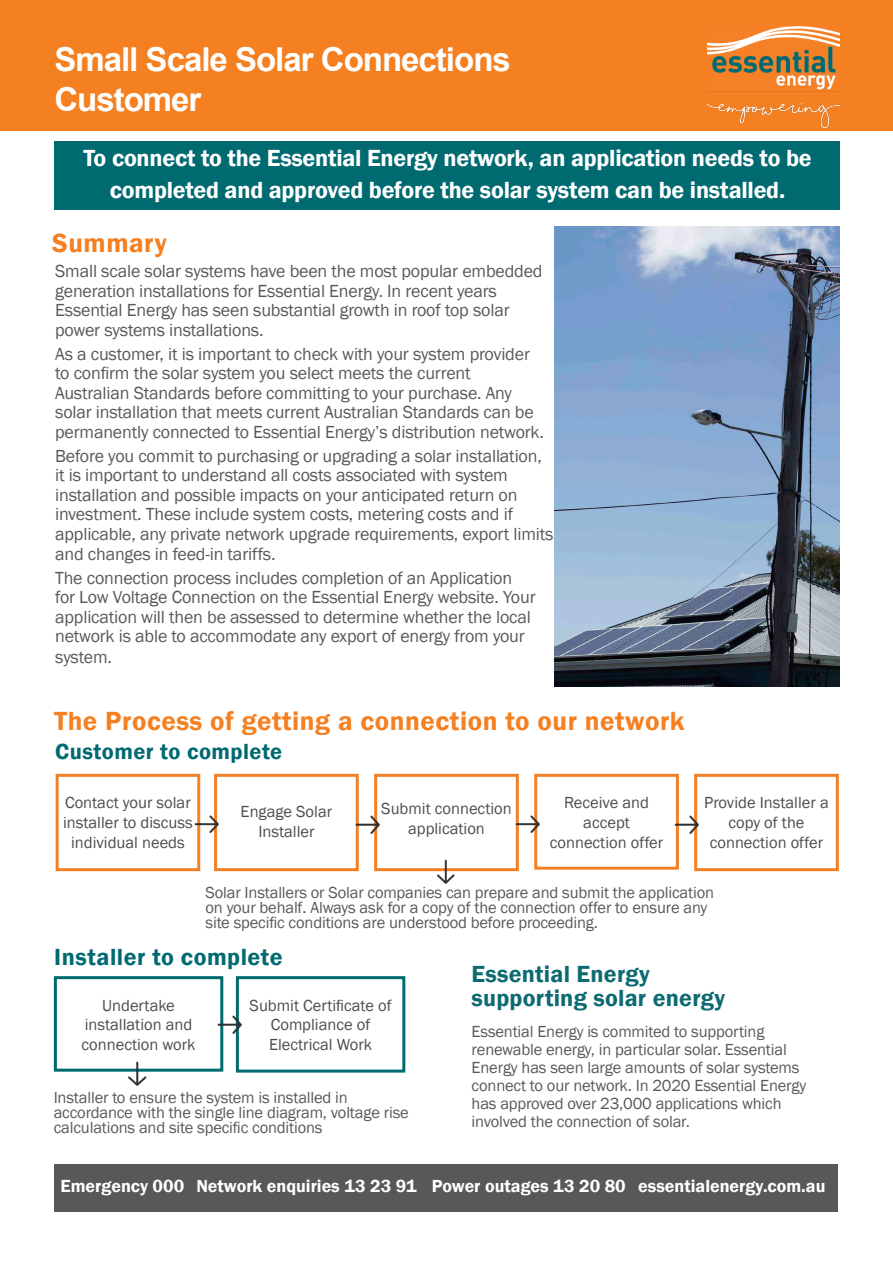
<style>
.page{position:relative;width:893px;height:1263px;background:#fff}
.page>*{position:absolute;margin:0;border:0;box-sizing:border-box;transform-origin:0 0}
.t1{font:700 33px "Arial";letter-spacing:-.03em;color:#fff}
.t2{font:600 27px "Franklin Gothic";letter-spacing:.02em;color:#f58021}
.t3{font:600 24px/31.5px "Franklin Gothic";letter-spacing:-.01em;color:#fff;text-align:center}
.t4{font:600 24px/24px "Franklin Gothic";letter-spacing:.01em;color:#0c6a71}
.t5{font:600 24px "Franklin Gothic";letter-spacing:.02em;color:#006a71}
.t6{font:600 22.5px "Franklin Gothic";letter-spacing:.02em;color:#006a71}
.t7{font:18px/19.5px "Franklin Gothic";letter-spacing:-.01em;color:#59595c}
.t8{font:600 18px "Franklin Gothic";color:#fff}
.t9{font:16.5px/18px "Franklin Gothic";letter-spacing:-.01em;color:#59595c}
.t10{font:16.5px/19.8px "Franklin Gothic";color:#4d4d4f;text-align:center}
</style>
<div class="page">
<div style="left:1px;top:0;width:892px;height:130px;background:#f58021"></div>
<div style="left:54px;top:141px;width:785px;height:69px;background:#006a71"></div>
<img style="left:708px;top:25px;width:131px;height:102px">
<div style="left:56px;top:774px;width:144px;height:97px;border:3px solid #f48026"></div>
<div style="left:214px;top:774px;width:145px;height:97px;border:3px solid #f48026"></div>
<div style="left:374px;top:774px;width:145px;height:97px;border:3px solid #f48026"></div>
<div style="left:534px;top:774px;width:145px;height:96px;border:3px solid #f48026"></div>
<div style="left:694px;top:774px;width:145px;height:97px;border:3px solid #f48026"></div>
<div style="left:54px;top:976px;width:169px;height:96px;border:3px solid #006a71"></div>
<div style="left:236px;top:976px;width:169px;height:96px;border:3px solid #006a71"></div>
<img style="left:194px;top:813px;width:25px;height:21px">
<img style="left:355px;top:814px;width:25px;height:19px">
<img style="left:515px;top:813px;width:25px;height:21px">
<img style="left:674px;top:814px;width:25px;height:21px">
<img style="left:437px;top:859px;width:20px;height:25px">
<img style="left:217px;top:1013px;width:25px;height:21px">
<img style="left:129px;top:1061px;width:19px;height:25px">
<img style="left:554px;top:227px;width:285px;height:459px">
<div style="left:54px;top:1164px;width:784px;height:47px;background:#57585a"></div>
<p class="t1" style="left:54px;top:36px;width:458px">Small Scale Solar Connections</p>
<p class="t1" style="left:54px;top:76px;width:149px">Customer</p>
<p class="t3" style="left:83px;top:143px;width:730px">To connect to the Essential Energy network, an application needs to be completed and approved before the solar system can be installed.</p>
<p class="t2" style="left:52px;top:226px;width:116px">Summary</p>
<p class="t7" style="left:55px;top:262px;width:489px">Small scale solar systems have been the most popular embedded generation installations for Essential Energy. In recent years Essential Energy has seen substantial growth in roof top solar power systems installations.</p>
<p class="t7" style="left:55px;top:345px;width:490px">As a customer, it is important to check with your system provider to confirm the solar system you select meets the current Australian Standards before committing to your purchase. Any solar installation that meets current Australian Standards can be permanently connected to Essential Energy’s distribution network.</p>
<p class="t7" style="left:55px;top:447px;width:500px">Before you commit to purchasing or upgrading a solar installation, it is important to understand all costs associated with system installation and possible impacts on your anticipated return on investment. These include system costs, metering costs and if applicable, any private network upgrade requirements, export limits and changes in feed-in tariffs.</p>
<p class="t7" style="left:55px;top:568px;width:482px">The connection process includes completion of an Application for Low Voltage Connection on the Essential Energy website. Your application will then be assessed to determine whether the local network is able to accommodate any export of energy from your system.</p>
<p class="t2" style="left:54px;top:704px;width:632px">The Process of getting a connection to our network</p>
<p class="t6" style="left:55px;top:738px;width:229px">Customer to complete</p>
<p class="t10" style="left:63px;top:793px;width:131px">Contact your solar installer to discuss individual needs</p>
<p class="t10" style="left:241px;top:802px;width:93px">Engage Solar<br>Installer</p>
<p class="t10" style="left:381px;top:799px;width:132px">Submit connection application</p>
<p class="t9" style="left:206px;top:885px;width:510px;line-height:15px">Solar Installers or Solar companies can prepare and submit the application on your behalf. Always ask for a copy of the connection offer to ensure any site specific conditions are understood before proceeding.</p>
<p class="t10" style="left:550px;top:793px;width:115px">Receive and accept connection offer</p>
<p class="t10" style="left:704px;top:793px;width:126px">Provide Installer a copy of the connection offer</p>
<p class="t5" style="left:54px;top:942px;width:230px">Installer to complete</p>
<p class="t10" style="left:85px;top:995px;width:109px">Undertake installation and</p>
<p class="t10" style="left:82px;top:1035px;width:115px">connection work</p>
<p class="t10" style="left:250px;top:995px;width:144px">Submit Certificate of<br>Compliance of</p>
<p class="t10" style="left:269px;top:1035px;width:105px">Electrical Work</p>
<p class="t9" style="left:54px;top:1090px;width:357px;line-height:15px">Installer to ensure the system is installed in accordance with the single line diagram, voltage rise calculations and site specific conditions</p>
<p class="t4" style="left:472px;top:963px;width:255px">Essential Energy supporting solar energy</p>
<p class="t9" style="left:472px;top:1023px;width:336px">Essential Energy is commited to supporting renewable energy, in particular solar. Essential Energy has seen large amounts of solar systems connect to our network. In 2020 Essential Energy has approved over 23,000 applications which involved the connection of solar.</p>
<p class="t8" style="left:60px;top:1175px;width:125px">Emergency 000</p>
<p class="t8" style="left:196px;top:1175px;width:222px">Network enquiries 13 23 91</p>
<p class="t8" style="left:432px;top:1175px;width:196px">Power outages 13 20 80</p>
<p class="t8" style="left:638px;top:1175px;width:189px">essentialenergy.com.au</p>
</div>
